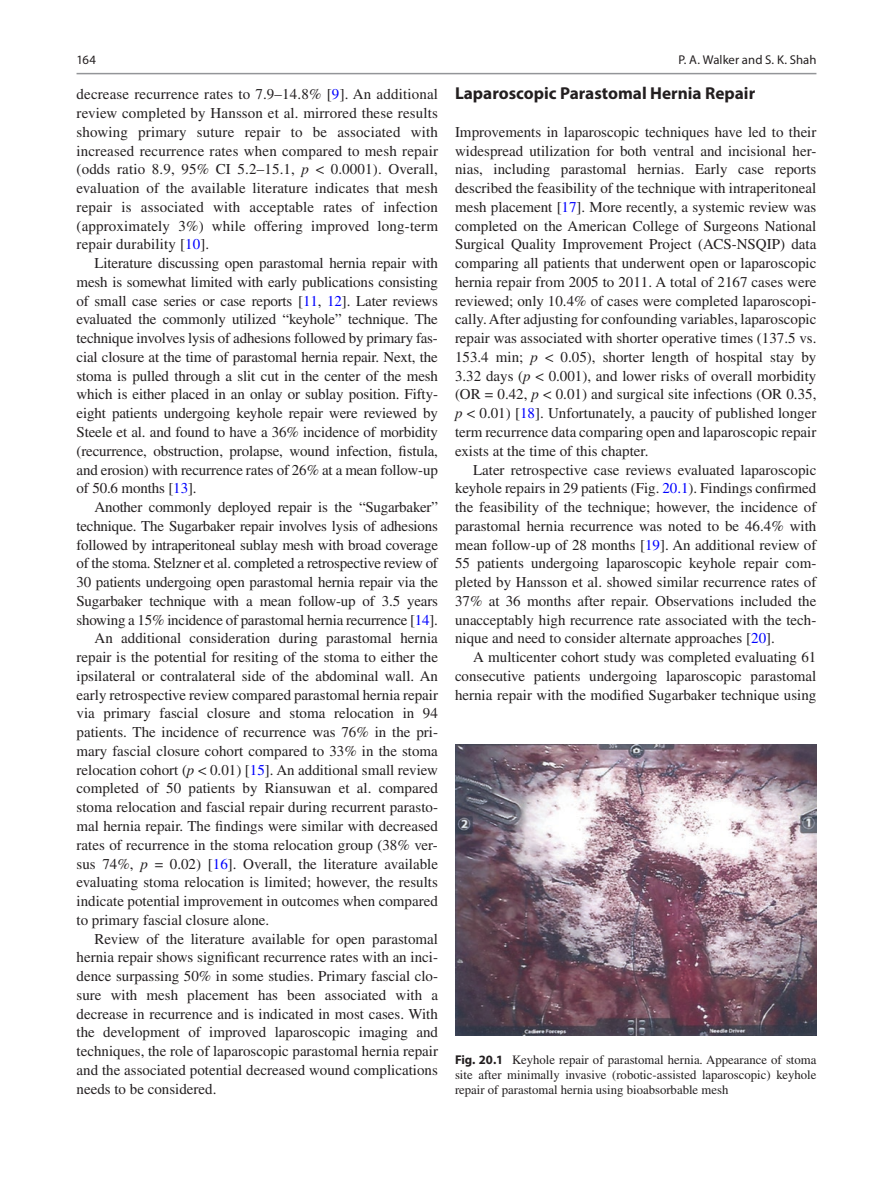
<style>
.page{position:relative;width:893px;height:1187px;background:#fff}
.page>*{position:absolute;margin:0;border:0;box-sizing:border-box;transform-origin:0 0}
.t1{font:700 17.25px "Ylsxrf Myriad Pro";color:#231f20}
.t2{font:15px/18.8px "Qrydgn Times LT Std";color:#231f20;text-align:justify}
.t3{font:12.75px/15px "Qrydgn Times LT Std";color:#231f20;text-align:justify}
.t4{font:12.75px "Pcxhgh Myriad Pro";letter-spacing:.005em;color:#231f20}
.t5{font:12.75px "Vtnhrs Myriad Pro";color:#231f20}
.s1{color:#00f}
.s2{font-family:"Rmmlfn Times LT Std";font-style:italic}
.s3{font-family:"Ylsxrf Myriad Pro";font-weight:700}
</style>
<div class="page">
<img style="left:455px;top:744px;width:361px;height:291px">
<hr style="left:77px;top:73px;width:739px;height:1px;background:#939598">
<p class="t5" style="left:77px;top:52px;width:21px">164</p>
<p class="t2" style="left:77px;top:85px;width:363px">decrease recurrence rates to 7.9–14.8% [<span class="s1">9</span>]. An additional review completed by Hansson et al. mirrored these results showing primary suture repair to be associated with increased recurrence rates when compared to mesh repair (odds ratio 8.9, 95% CI 5.2–15.1, <span class="s2">p</span> &lt; 0.0001). Overall, evaluation of the available literature indicates that mesh repair is associated with acceptable rates of infection (approximately 3%) while offering improved long-term repair durability [<span class="s1">10</span>].</p>
<p class="t2" style="left:77px;top:254px;width:363px;text-indent:18px">Literature discussing open parastomal hernia repair with mesh is somewhat limited with early publications consisting of small case series or case reports [<span class="s1">11</span>, <span class="s1">12</span>]. Later reviews evaluated the commonly utilized “keyhole” technique. The technique involves lysis of adhesions followed by primary fas&shy;cial closure at the time of parastomal hernia repair. Next, the stoma is pulled through a slit cut in the center of the mesh which is either placed in an onlay or sublay position. Fifty&shy;eight patients undergoing keyhole repair were reviewed by Steele et al. and found to have a 36% incidence of morbidity (recurrence, obstruction, prolapse, wound infection, fistula, and erosion) with recurrence rates of 26% at a mean follow-up of 50.6 months [<span class="s1">13</span>].</p>
<p class="t2" style="left:95px;top:497px;width:345px">Another commonly deployed repair is the “Sugarbaker”</p>
<p class="t2" style="left:77px;top:516px;width:363px">technique. The Sugarbaker repair involves lysis of adhesions</p>
<p class="t2" style="left:77px;top:535px;width:363px">followed by intraperitoneal sublay mesh with broad coverage</p>
<p class="t2" style="left:77px;top:554px;width:363px">of the stoma. Stelzner et al. completed a retrospective review of</p>
<p class="t2" style="left:77px;top:572px;width:363px">30 patients undergoing open parastomal hernia repair via the</p>
<p class="t2" style="left:77px;top:591px;width:363px">Sugarbaker technique with a mean follow-up of 3.5 years</p>
<p class="t2" style="left:77px;top:610px;width:363px">showing a 15% incidence of parastomal hernia recurrence [<span class="s1">14</span>].</p>
<p class="t2" style="left:95px;top:629px;width:345px">An additional consideration during parastomal hernia</p>
<p class="t2" style="left:77px;top:647px;width:363px">repair is the potential for resiting of the stoma to either the</p>
<p class="t2" style="left:77px;top:666px;width:363px">ipsilateral or contralateral side of the abdominal wall. An</p>
<p class="t2" style="left:77px;top:685px;width:363px">early retrospective review compared parastomal hernia repair</p>
<p class="t2" style="left:77px;top:704px;width:363px">via primary fascial closure and stoma relocation in 94</p>
<p class="t2" style="left:77px;top:722px;width:363px">patients. The incidence of recurrence was 76% in the pri-</p>
<p class="t2" style="left:77px;top:741px;width:363px">mary fascial closure cohort compared to 33% in the stoma</p>
<p class="t2" style="left:77px;top:760px;width:363px">relocation cohort (<span class="s2">p</span> &lt; 0.01) [<span class="s1">15</span>]. An additional small review</p>
<p class="t2" style="left:77px;top:779px;width:363px">completed of 50 patients by Riansuwan et al. compared</p>
<p class="t2" style="left:77px;top:797px;width:363px">stoma relocation and fascial repair during recurrent parasto-</p>
<p class="t2" style="left:77px;top:816px;width:363px">mal hernia repair. The findings were similar with decreased</p>
<p class="t2" style="left:77px;top:835px;width:363px">rates of recurrence in the stoma relocation group (38% ver-</p>
<p class="t2" style="left:77px;top:854px;width:363px">sus 74%, <span class="s2">p</span> = 0.02) [<span class="s1">16</span>]. Overall, the literature available</p>
<p class="t2" style="left:77px;top:872px;width:363px">evaluating stoma relocation is limited; however, the results</p>
<p class="t2" style="left:77px;top:891px;width:363px">indicate potential improvement in outcomes when compared</p>
<p class="t2" style="left:77px;top:910px;width:194px">to primary fascial closure alone.</p>
<p class="t2" style="left:95px;top:929px;width:345px">Review of the literature available for open parastomal</p>
<p class="t2" style="left:77px;top:947px;width:363px">hernia repair shows significant recurrence rates with an inci-</p>
<p class="t2" style="left:77px;top:966px;width:363px">dence surpassing 50% in some studies. Primary fascial clo-</p>
<p class="t2" style="left:77px;top:985px;width:363px">sure with mesh placement has been associated with a</p>
<p class="t2" style="left:77px;top:1004px;width:363px">decrease in recurrence and is indicated in most cases. With</p>
<p class="t2" style="left:77px;top:1022px;width:363px">the development of improved laparoscopic imaging and</p>
<p class="t2" style="left:77px;top:1041px;width:363px">techniques, the role of laparoscopic parastomal hernia repair</p>
<p class="t2" style="left:77px;top:1060px;width:363px">and the associated potential decreased wound complications</p>
<p class="t2" style="left:77px;top:1079px;width:141px">needs to be considered.</p>
<p class="t4" style="left:678px;top:52px;width:139px">P. A. Walker and S. K. Shah</p>
<p class="t1" style="left:455px;top:82px;width:302px">Laparoscopic Parastomal Hernia Repair</p>
<p class="t2" style="left:455px;top:122px;width:363px">Improvements in laparoscopic techniques have led to their widespread utilization for both ventral and incisional her&shy;nias, including parastomal hernias. Early case reports described the feasibility of the technique with intraperitoneal mesh placement [<span class="s1">17</span>]. More recently, a systemic review was completed on the American College of Surgeons National Surgical Quality Improvement Project (ACS-NSQIP) data comparing all patients that underwent open or laparoscopic hernia repair from 2005 to 2011. A total of 2167 cases were reviewed; only 10.4% of cases were completed laparoscopi&shy;cally. After adjusting for confounding variables, laparoscopic repair was associated with shorter operative times (137.5 vs.<br>153.4 min; <span class="s2">p</span> &lt; 0.05), shorter length of hospital stay by 3.32 days (<span class="s2">p</span> &lt; 0.001), and lower risks of overall morbidity (OR = 0.42, <span class="s2">p</span> &lt; 0.01) and surgical site infections (OR 0.35, <span class="s2">p</span> &lt; 0.01) [<span class="s1">18</span>]. Unfortunately, a paucity of published longer term recurrence data comparing open and laparoscopic repair exists at the time of this chapter.</p>
<p class="t2" style="left:455px;top:460px;width:363px;text-indent:18px">Later retrospective case reviews evaluated laparoscopic keyhole repairs in 29 patients (Fig. <span class="s1">20.1</span>). Findings confirmed the feasibility of the technique; however, the incidence of parastomal hernia recurrence was noted to be 46.4% with mean follow-up of 28 months [<span class="s1">19</span>]. An additional review of 55 patients undergoing laparoscopic keyhole repair com&shy;pleted by Hansson et al. showed similar recurrence rates of 37% at 36 months after repair. Observations included the unacceptably high recurrence rate associated with the tech&shy;nique and need to consider alternate approaches [<span class="s1">20</span>].</p>
<p class="t2" style="left:455px;top:647px;width:363px;text-indent:18px">A multicenter cohort study was completed evaluating 61 consecutive patients undergoing laparoscopic parastomal hernia repair with the modified Sugarbaker technique using</p>
<p class="t3" style="left:455px;top:1052px;width:363px"><span class="s3">Fig. 20.1</span> Keyhole repair of parastomal hernia. Appearance of stoma site after minimally invasive (robotic-assisted laparoscopic) keyhole repair of parastomal hernia using bioabsorbable mesh</p>
</div>
